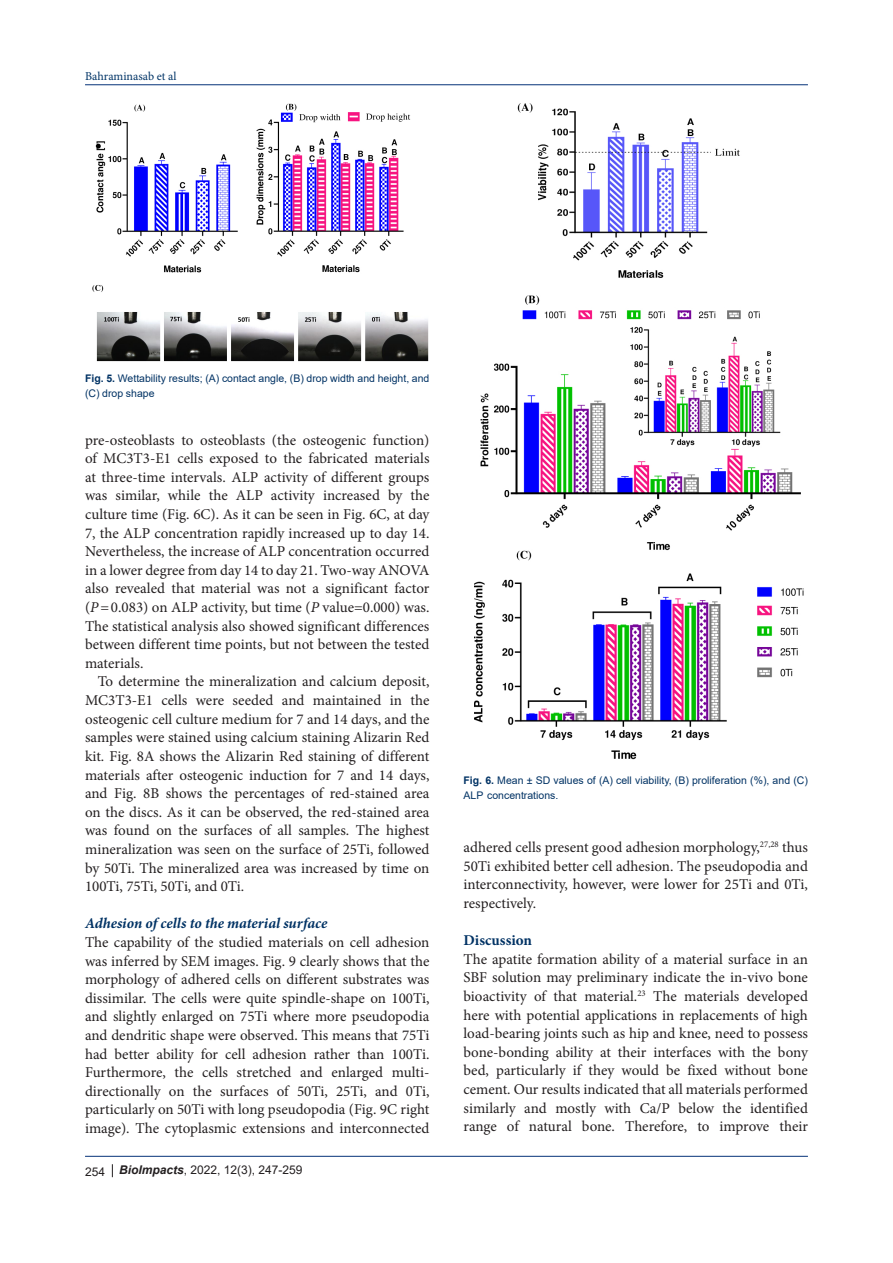
<style>
.page{position:relative;width:893px;height:1263px;background:#fff}
.page>*{position:absolute;margin:0;border:0;box-sizing:border-box;transform-origin:0 0}
.t1{font:15px/18.6px "Minion Pro";color:#231f20;text-align:justify}
.t2{font:italic 700 15px "Minion Pro";letter-spacing:-.005em;color:#003264}
.t3{font:700 15px "Minion Pro";color:#003264}
.t4{font:12px "Arial";color:#231f20}
.t5{font:12px "Minion Pro";color:#003466}
.t6{font:10.5px/15px "Arial";color:#003264}
.s1{font-weight:700}
.s2{font-style:italic}
.s3{font-weight:700;font-style:italic}
</style>
<div class="page">
<hr style="left:85px;top:84px;width:723px;height:1px;background:#053278">
<hr style="left:85px;top:1156px;width:723px;height:1px;background:#053278">
<svg style="left:112px;top:1164px;width:1px;height:13px"></svg>
<img style="left:92px;top:103px;width:337px;height:259px">
<img style="left:474px;top:103px;width:330px;height:657px">
<p class="t5" style="left:85px;top:68px;width:93px">Bahraminasab et al</p>
<p class="t6" style="left:85px;top:371px;width:346px"><span class="s1">Fig. 5.</span> Wettability results; (A) contact angle, (B) drop width and height, and (C) drop shape</p>
<p class="t1" style="left:85px;top:431px;width:346px">pre-osteoblasts to osteoblasts (the osteogenic function) of MC3T3-E1 cells exposed to the fabricated materials at three-time intervals. ALP activity of different groups was similar, while the ALP activity increased by the culture time (Fig. 6C). As it can be seen in Fig. 6C, at day 7, the ALP concentration rapidly increased up to day 14.<br>Nevertheless, the increase of ALP concentration occurred in a lower degree from day 14 to day 21. Two-way ANOVA also revealed that material was not a significant factor (<span class="s2">P</span>=0.083) on ALP activity, but time (<span class="s2">P</span> value=0.000) was.<br>The statistical analysis also showed significant differences between different time points, but not between the tested materials.</p>
<p class="t1" style="left:85px;top:672px;width:346px;text-indent:13px">To determine the mineralization and calcium deposit, MC3T3-E1 cells were seeded and maintained in the osteogenic cell culture medium for 7 and 14 days, and the samples were stained using calcium staining Alizarin Red kit. Fig. 8A shows the Alizarin Red staining of different materials after osteogenic induction for 7 and 14 days, and Fig. 8B shows the percentages of red-stained area on the discs. As it can be observed, the red-stained area was found on the surfaces of all samples. The highest mineralization was seen on the surface of 25Ti, followed by 50Ti. The mineralized area was increased by time on 100Ti, 75Ti, 50Ti, and 0Ti.</p>
<p class="t2" style="left:85px;top:913px;width:244px">Adhesion of cells to the material surface</p>
<p class="t1" style="left:85px;top:933px;width:346px">The capability of the studied materials on cell adhesion was inferred by SEM images. Fig. 9 clearly shows that the morphology of adhered cells on different substrates was dissimilar. The cells were quite spindle-shape on 100Ti, and slightly enlarged on 75Ti where more pseudopodia and dendritic shape were observed. This means that 75Ti had better ability for cell adhesion rather than 100Ti.<br>Furthermore, the cells stretched and enlarged multi&shy;directionally on the surfaces of 50Ti, 25Ti, and 0Ti, particularly on 50Ti with long pseudopodia (Fig. 9C right image). The cytoplasmic extensions and interconnected</p>
<p class="t4" style="left:85px;top:1162px;width:219px">254 <span class="s3">BioImpacts</span>, 2022, 12(3), 247-259</p>
<p class="t6" style="left:463px;top:773px;width:346px"><span class="s1">Fig. 6.</span> Mean ± SD values of (A) cell viability, (B) proliferation (%), and (C)<br>ALP concentrations.</p>
<p class="t1" style="left:463px;top:838px;width:346px">adhered cells present good adhesion morphology,<sup>27,28</sup> thus 50Ti exhibited better cell adhesion. The pseudopodia and interconnectivity, however, were lower for 25Ti and 0Ti, respectively.</p>
<p class="t3" style="left:463px;top:930px;width:70px">Discussion</p>
<p class="t1" style="left:463px;top:950px;width:346px">The apatite formation ability of a material surface in an SBF solution may preliminary indicate the in-vivo bone bioactivity of that material.<sup>23</sup> The materials developed here with potential applications in replacements of high load-bearing joints such as hip and knee, need to possess bone-bonding ability at their interfaces with the bony bed, particularly if they would be fixed without bone cement. Our results indicated that all materials performed similarly and mostly with Ca/P below the identified range of natural bone. Therefore, to improve their</p>
</div>
